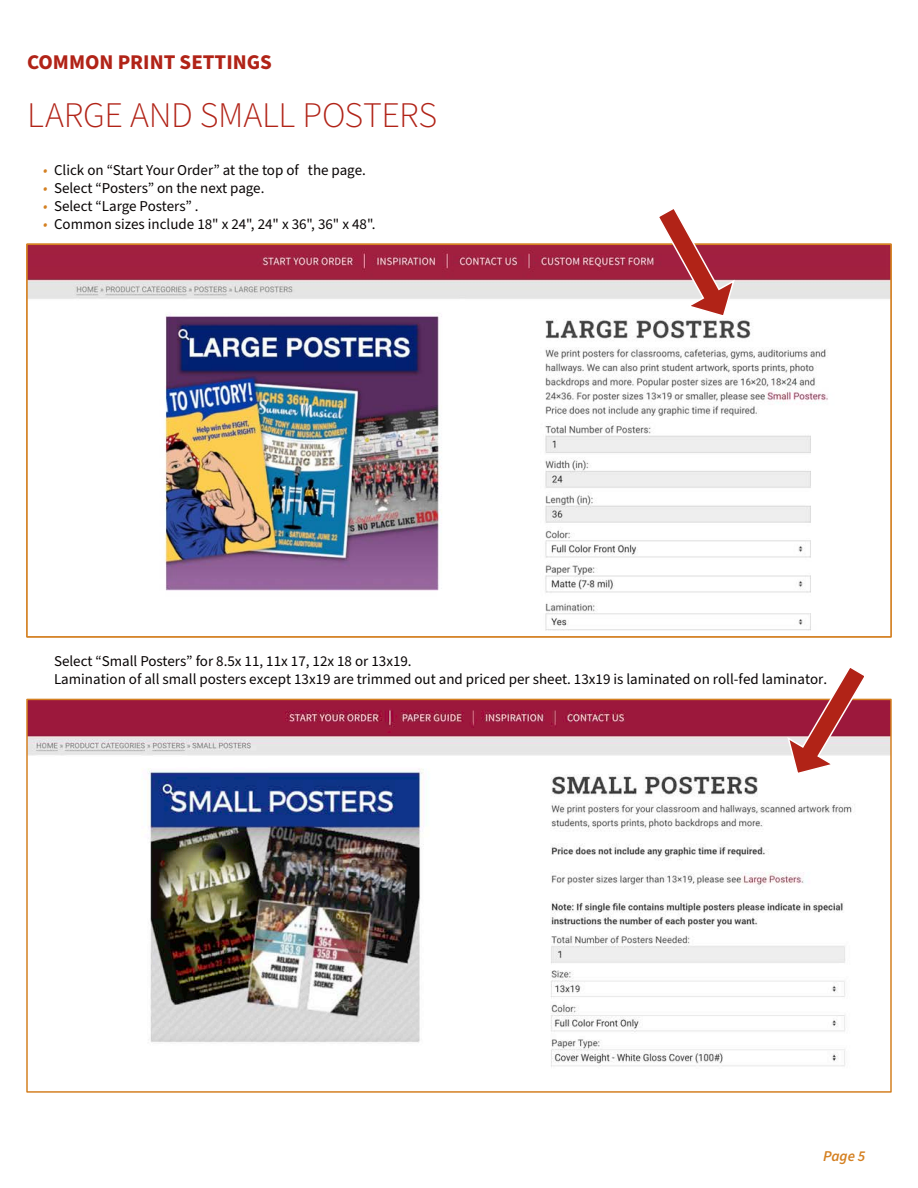
<style>
.page{position:relative;width:918px;height:1188px;background:#fff}
.page>*{position:absolute;margin:0;border:0;box-sizing:border-box;transform-origin:0 0}
.t1{font:300 36px "Source Sans Pro";letter-spacing:-.005em;color:#b12317}
.t2{font:700 21px "Source Sans Pro";color:#b12317}
.t3{font:15px/18.1px "Source Sans Pro";color:#090505}
.t4{font:italic 600 15px "Source Sans Pro";color:#d48021}
.s1{font-style:italic;color:#d48021}
</style>
<div class="page">
<img style="left:29px;top:247px;width:860px;height:384px">
<div style="left:26px;top:244px;width:866px;height:394px;border:2px solid #d48021"></div>
<img style="left:29px;top:702px;width:860px;height:365px">
<div style="left:26px;top:699px;width:866px;height:394px;border:2px solid #d48021"></div>
<svg style="left:656px;top:209px;width:80px;height:109px"></svg>
<svg style="left:786px;top:668px;width:81px;height:107px"></svg>
<h2 class="t2" style="left:27px;top:47px;width:246px">COMMON PRINT SETTINGS</h2>
<h1 class="t1" style="left:27px;top:91px;width:412px">LARGE AND SMALL POSTERS</h1>
<p class="t3" style="left:43px;top:162px;width:324px"><span class="s1">•</span> Click on “Start Your Order” at the top of the page.</p>
<p class="t3" style="left:43px;top:180px;width:223px"><span class="s1">•</span> Select “Posters” on the next page.</p>
<p class="t3" style="left:43px;top:198px;width:157px"><span class="s1">•</span> Select “Large Posters” .</p>
<p class="t3" style="left:43px;top:216px;width:334px"><span class="s1">•</span> Common sizes include 18" x 24", 24" x 36", 36" x 48".</p>
<p class="t3" style="left:54px;top:653px;width:775px">Select “Small Posters” for 8.5x 11, 11x 17, 12x 18 or 13x19.<br>Lamination of all small posters except 13x19 are trimmed out and priced per sheet. 13x19 is laminated on roll-fed laminator.</p>
<p class="t4" style="left:823px;top:1146px;width:44px">Page 5</p>
</div>
